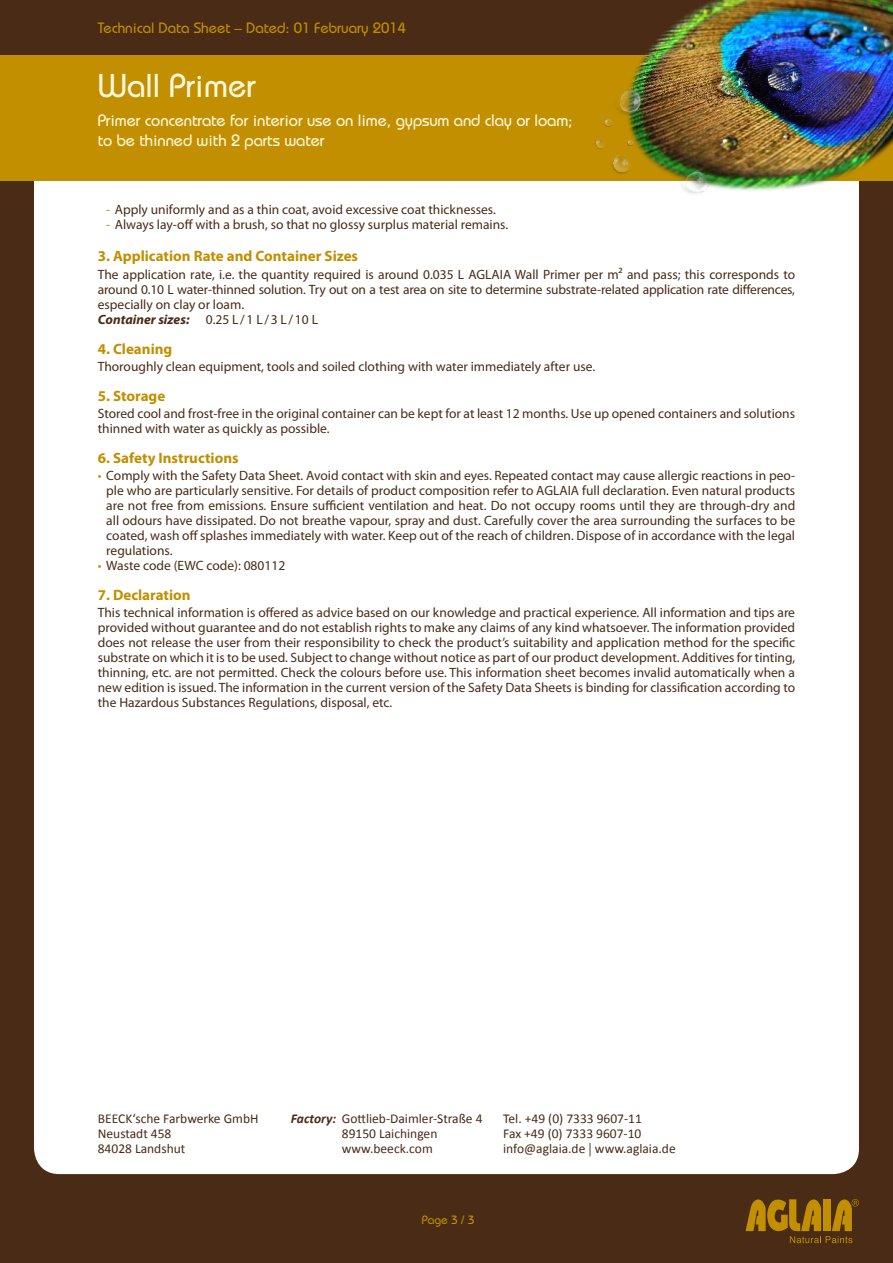
<style>
.page{position:relative;width:893px;height:1263px;background:#fff}
.page>*{position:absolute;margin:0;border:0;box-sizing:border-box;transform-origin:0 0}
.t1{font:500 33px "Bauhaus Std";color:#fef7d9}
.t2{font:500 16.5px/19.8px "Bauhaus Std";letter-spacing:-.005em;color:#fef7d9}
.t3{font:700 15px "Myriad Pro";color:#c18f00}
.t4{font:500 15px "Bauhaus Std";color:#c18f00}
.t5{font:13.5px/15px "Myriad Pro";color:#492b16}
.t6{font:13.5px/15px "Calibri";color:#492b16}
.t7{font:500 12px "Bauhaus Std";color:#c18f00}
.s1{color:#c18f00}
.s2{font-weight:700;font-style:italic}
.s3{font-family:"Univers";font-stretch:condensed}
</style>
<div class="page">
<div style="left:0;top:156px;width:893px;height:1107px;background:#492b16"></div>
<div style="left:34px;top:181px;width:825px;height:993px;background:#fff"></div>
<div style="left:0;top:0;width:893px;height:55px;background:#492b16"></div>
<div style="left:0;top:55px;width:893px;height:126px;background:#c18f00"></div>
<svg style="left:745px;top:1199px;width:114px;height:44px"></svg>
<img style="left:572px;top:0;width:321px;height:230px">
<p class="t4" style="left:98px;top:19px;width:310px">Technical Data Sheet – Dated: 01 February 2014</p>
<h1 class="t1" style="left:98px;top:66px;width:159px">Wall Primer</h1>
<p class="t2" style="left:98px;top:110px;width:476px">Primer concentrate for interior use on lime, gypsum and clay or loam; to be thinned with 2 parts water</p>
<p class="t5" style="left:106px;top:202px;width:391px"><span class="s1">-</span> Apply uniformly and as a thin coat, avoid excessive coat thicknesses.</p>
<p class="t5" style="left:106px;top:217px;width:403px"><span class="s1">-</span> Always lay-off with a brush, so that no glossy surplus material remains.</p>
<p class="t3" style="left:98px;top:247px;width:262px">3. Application Rate and Container Sizes</p>
<p class="t5" style="left:98px;top:266px;width:699px">The application rate, i.e. the quantity required is around 0.035 L AGLAIA Wall Primer per m² and pass; this corresponds to around 0.10 L water-thinned solution. Try out on a test area on site to determine substrate-related application rate differences, especially on clay or loam.<br><span class="s2">Container sizes:</span> 0.25 L /1 L /3 L /10 L</p>
<p class="t3" style="left:98px;top:339px;width:76px">4. Cleaning</p>
<p class="t5" style="left:98px;top:358px;width:499px">Thoroughly clean equipment, tools and soiled clothing with water immediately after use.</p>
<p class="t3" style="left:98px;top:386px;width:69px">5. Storage</p>
<p class="t5" style="left:98px;top:405px;width:699px">Stored cool and frost-free in the original container can be kept for at least 12 months. Use up opened containers and solutions thinned with water as quickly as possible.</p>
<p class="t3" style="left:98px;top:448px;width:142px">6. Safety Instructions</p>
<p class="t5" style="left:106px;top:468px;width:690px;text-align:justify;text-indent:-9px"><span class="s1">•</span> Comply with the Safety Data Sheet. Avoid contact with skin and eyes. Repeated contact may cause allergic reactions in peo&shy;ple who are particularly sensitive. For details of product composition refer to AGLAIA full declaration. Even natural products are not free from emissions. Ensure sufficient ventilation and heat. Do not occupy rooms until they are through-dry and all odours have dissipated. Do not breathe vapour, spray and dust. Carefully cover the area surrounding the surfaces to be coated, wash off splashes immediately with water. Keep out of the reach of children. Dispose of in accordance with the legal regulations.</p>
<p class="t5" style="left:98px;top:558px;width:189px"><span class="s1">•</span> Waste code (EWC code): 080112</p>
<p class="t3" style="left:98px;top:585px;width:94px">7. Declaration</p>
<p class="t5" style="left:98px;top:605px;width:699px;text-align:justify">This technical information is offered as advice based on our knowledge and practical experience. All information and tips are provided without guarantee and do not establish rights to make any claims of any kind whatsoever. The information provided does not release the user from their responsibility to check the product’s suitability and application method for the specific substrate on which it is to be used. Subject to change without notice as part of our product development. Additives for tinting, thinning, etc. are not permitted. Check the colours before use. This information sheet becomes invalid automatically when a new edition is issued. The information in the current version of the Safety Data Sheets is binding for classification according to the Hazardous Substances Regulations, disposal, etc.</p>
<p class="t6" style="left:98px;top:1111px;width:162px">BEECK‘sche Farbwerke GmbH</p>
<p class="t6" style="left:291px;top:1111px;width:193px"><span class="s2">Factory:</span> Gottlieb-Daimler-Straße 4</p>
<p class="t6" style="left:98px;top:1126px;width:89px">Neustadt 458<br>84028 Landshut</p>
<p class="t6" style="left:342px;top:1126px;width:97px">89150 Laichingen www.beeck.com</p>
<p class="t6" style="left:503px;top:1111px;width:174px">Tel. +49 (0) 7333 9607-11<br>Fax +49 (0) 7333 9607-10 info@aglaia.de <span class="s3">|</span> www.aglaia.de</p>
<p class="t7" style="left:422px;top:1213px;width:54px">Page 3 / 3</p>
</div>
